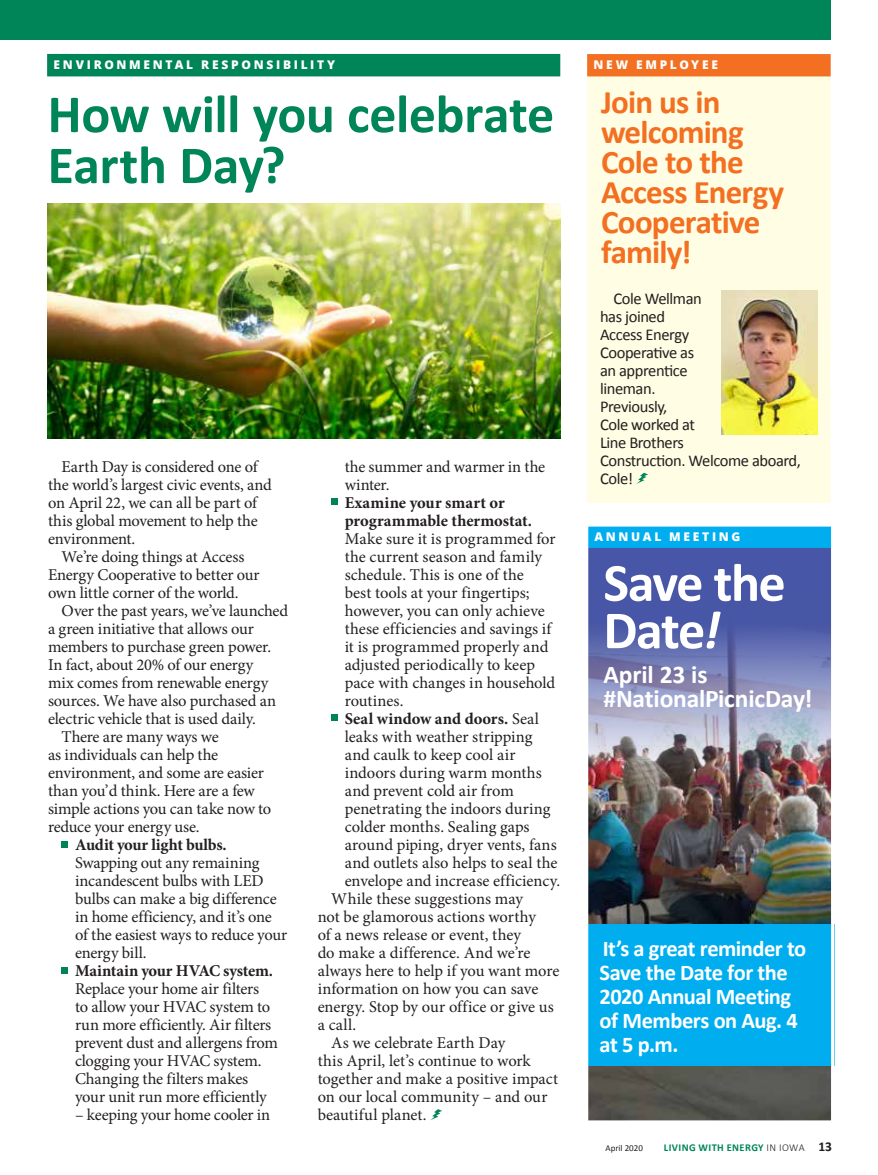
<style>
.page{position:relative;width:878px;height:1175px;background:#fff}
.page>*{position:absolute;margin:0;border:0;box-sizing:border-box;transform-origin:0 0}
.t1{font:700 54.15px/47.4px "Calibri";letter-spacing:-.03em;color:#fff}
.t2{font:700 54px/51px "Calibri";letter-spacing:-.01em;color:#008558}
.t3{font:700 33px/30px "Calibri";letter-spacing:-.025em;color:#f36f21}
.t4{font:700 25.5px/24px "Calibri";letter-spacing:-.01em;color:#fff}
.t5{font:700 22.5px/24px "Calibri";letter-spacing:-.025em;color:#fff}
.t6{font:16.5px/18px "Minion Pro";letter-spacing:-.01em;color:#231f20}
.t7{font:16.5px/18px "Calibri";letter-spacing:-.025em;color:#231f20}
.t8{font:700 16.5px/18px "Minion Pro";letter-spacing:-.005em;color:#231f20}
.t9{font:800 12px "Open Sans";letter-spacing:.225em;color:#fff}
.t10{font:700 10.5px "Calibri";letter-spacing:.04em;color:#008559}
.t11{font:9px "Calibri";color:#231f20}
.s1{font-weight:400}
.s2{font-style:italic}
.s3{font-weight:300;color:#231f20}
.s4{font-size:13.5px;color:#231f20}
</style>
<div class="page">
<div style="left:0;top:0;width:830px;height:40px;background:#008559"></div>
<div style="left:586px;top:546px;width:247px;height:577px;background:#4756a6"></div>
<img style="left:589px;top:632px;width:241px;height:487px">
<div style="left:585px;top:924px;width:249px;height:142px;background:#00aeef"></div>
<div style="left:586px;top:75px;width:245px;height:428px;background:#fffde3"></div>
<img style="left:721px;top:290px;width:96px;height:144px">
<div style="left:587px;top:54px;width:244px;height:22px;background:#f36f21"></div>
<svg style="left:636px;top:473px;width:12px;height:11px"></svg>
<div style="left:588px;top:525px;width:244px;height:23px;background:#00aeef"></div>
<div style="left:47px;top:54px;width:513px;height:22px;background:#008559"></div>
<svg style="left:62px;top:841px;width:6px;height:6px"></svg>
<svg style="left:62px;top:967px;width:6px;height:6px"></svg>
<svg style="left:331px;top:499px;width:6px;height:6px"></svg>
<svg style="left:331px;top:715px;width:6px;height:6px"></svg>
<svg style="left:431px;top:1109px;width:11px;height:11px"></svg>
<img style="left:48px;top:204px;width:513px;height:234px">
<div style="left:584px;top:51px;width:249px;height:455px;border:3px solid #fff"></div>
<div style="left:584px;top:523px;width:250px;height:600px;border:3px solid #fff"></div>
<p class="t9" style="left:54px;top:56px;width:283px">ENVIRONMENTAL RESPONSIBILITY</p>
<h2 class="t2" style="left:48px;top:89px;width:508px">How will you celebrate<br>Earth Day?</h2>
<p class="t6" style="left:62px;top:458px;width:197px">Earth Day is considered one of</p>
<p class="t6" style="left:48px;top:476px;width:225px">the world’s largest civic events, and</p>
<p class="t6" style="left:48px;top:494px;width:210px">on April 22, we can all be part of</p>
<p class="t6" style="left:48px;top:512px;width:211px">this global movement to help the</p>
<p class="t6" style="left:48px;top:530px;width:89px">environment.</p>
<p class="t6" style="left:62px;top:548px;width:184px">We’re doing things at Access</p>
<p class="t6" style="left:48px;top:566px;width:213px">Energy Cooperative to better our</p>
<p class="t6" style="left:48px;top:584px;width:192px">own little corner of the world.</p>
<p class="t6" style="left:62px;top:602px;width:228px">Over the past years, we’ve launched</p>
<p class="t6" style="left:48px;top:620px;width:207px">a green initiative that allows our</p>
<p class="t6" style="left:48px;top:638px;width:224px">members to purchase green power.</p>
<p class="t6" style="left:48px;top:656px;width:207px">In fact, about 20% of our energy</p>
<p class="t6" style="left:48px;top:674px;width:222px">mix comes from renewable energy</p>
<p class="t6" style="left:48px;top:692px;width:229px">sources. We have also purchased an</p>
<p class="t6" style="left:48px;top:710px;width:209px">electric vehicle that is used daily.</p>
<p class="t6" style="left:62px;top:728px;width:159px">There are many ways we</p>
<p class="t6" style="left:48px;top:746px;width:172px">as individuals can help the</p>
<p class="t6" style="left:48px;top:764px;width:217px">environment, and some are easier</p>
<p class="t6" style="left:48px;top:782px;width:208px">than you’d think. Here are a few</p>
<p class="t6" style="left:48px;top:800px;width:225px">simple actions you can take now to</p>
<p class="t6" style="left:48px;top:818px;width:153px">reduce your energy use.</p>
<p class="t8" style="left:75px;top:835px;width:153px">Audit your light bulbs.</p>
<p class="t6" style="left:75px;top:854px;width:214px">Swapping out any remaining incandescent bulbs with LED bulbs can make a big difference in home efficiency, and it’s one of the easiest ways to reduce your energy bill.</p>
<p class="t8" style="left:75px;top:961px;width:199px">Maintain your HVAC system.</p>
<p class="t6" style="left:75px;top:980px;width:204px">Replace your home air filters<br>to allow your HVAC system to run more efficiently. Air filters prevent dust and allergens from clogging your HVAC system.<br>Changing the filters makes your unit run more efficiently</p>
<p class="t6" style="left:75px;top:1106px;width:197px">– keeping your home cooler in</p>
<p class="t6" style="left:345px;top:458px;width:202px">the summer and warmer in the winter.</p>
<p class="t8" style="left:345px;top:493px;width:189px">Examine your smart or programmable thermostat.</p>
<p class="t6" style="left:345px;top:530px;width:212px">Make sure it is programmed for</p>
<p class="t6" style="left:345px;top:548px;width:199px">the current season and family</p>
<p class="t6" style="left:345px;top:566px;width:181px">schedule. This is one of the</p>
<p class="t6" style="left:345px;top:584px;width:186px">best tools at your fingertips;</p>
<p class="t6" style="left:345px;top:602px;width:202px">however, you can only achieve</p>
<p class="t6" style="left:345px;top:620px;width:208px">these efficiencies and savings if</p>
<p class="t6" style="left:345px;top:638px;width:205px">it is programmed properly and</p>
<p class="t6" style="left:345px;top:656px;width:192px">adjusted periodically to keep</p>
<p class="t6" style="left:345px;top:674px;width:212px">pace with changes in household</p>
<p class="t6" style="left:345px;top:692px;width:60px">routines.</p>
<p class="t8" style="left:345px;top:709px;width:196px">Seal window and doors. <span class="s1">Seal</span></p>
<p class="t6" style="left:345px;top:728px;width:189px">leaks with weather stripping</p>
<p class="t6" style="left:345px;top:746px;width:172px">and caulk to keep cool air</p>
<p class="t6" style="left:345px;top:764px;width:199px">indoors during warm months</p>
<p class="t6" style="left:345px;top:782px;width:171px">and prevent cold air from</p>
<p class="t6" style="left:345px;top:800px;width:207px">penetrating the indoors during</p>
<p class="t6" style="left:345px;top:818px;width:186px">colder months. Sealing gaps</p>
<p class="t6" style="left:345px;top:836px;width:213px">around piping, dryer vents, fans</p>
<p class="t6" style="left:345px;top:854px;width:214px">and outlets also helps to seal the</p>
<p class="t6" style="left:345px;top:872px;width:217px">envelope and increase efficiency.</p>
<p class="t6" style="left:331px;top:890px;width:193px">While these suggestions may</p>
<p class="t6" style="left:318px;top:908px;width:220px">not be glamorous actions worthy</p>
<p class="t6" style="left:318px;top:926px;width:205px">of a news release or event, they</p>
<p class="t6" style="left:318px;top:944px;width:214px">do make a difference. And we’re</p>
<p class="t6" style="left:318px;top:962px;width:243px">always here to help if you want more</p>
<p class="t6" style="left:318px;top:980px;width:222px">information on how you can save</p>
<p class="t6" style="left:318px;top:998px;width:238px">energy. Stop by our office or give us</p>
<p class="t6" style="left:318px;top:1016px;width:40px">a call.</p>
<p class="t6" style="left:331px;top:1034px;width:175px">As we celebrate Earth Day</p>
<p class="t6" style="left:318px;top:1052px;width:214px">this April, let’s continue to work</p>
<p class="t6" style="left:318px;top:1070px;width:242px">together and make a positive impact</p>
<p class="t6" style="left:318px;top:1088px;width:231px">on our local community – and our</p>
<p class="t6" style="left:318px;top:1106px;width:110px">beautiful planet.</p>
<p class="t9" style="left:593px;top:56px;width:126px">NEW EMPLOYEE</p>
<h3 class="t3" style="left:601px;top:87px;width:184px">Join us in welcoming<br>Cole to the<br>Access Energy<br>Cooperative family!</h3>
<p class="t7" style="left:600px;top:289px;width:202px;text-indent:13px">Cole Wellman<br>has joined<br>Access Energy<br>Cooperative as<br>an apprentice<br>lineman.<br>Previously,<br>Cole worked at<br>Line Brothers<br>Construction. Welcome aboard,<br>Cole!</p>
<p class="t9" style="left:594px;top:527px;width:147px">ANNUAL MEETING</p>
<h1 class="t1" style="left:603px;top:559px;width:184px">Save the<br>Date<span class="s2">!</span></h1>
<h3 class="t4" style="left:603px;top:662px;width:211px">April 23 is #NationalPicnicDay!</h3>
<h3 class="t5" style="left:599px;top:936px;width:208px">It’s a great reminder to<br>Save the Date for the<br>2020 Annual Meeting of Members on Aug. 4 at 5 p.m.</h3>
<p class="t11" style="left:605px;top:1142px;width:39px">April 2020</p>
<p class="t10" style="left:663px;top:1141px;width:170px">LIVING WITH ENERGY <span class="s3">IN IOWA</span> <span class="s4">13</span></p>
</div>
